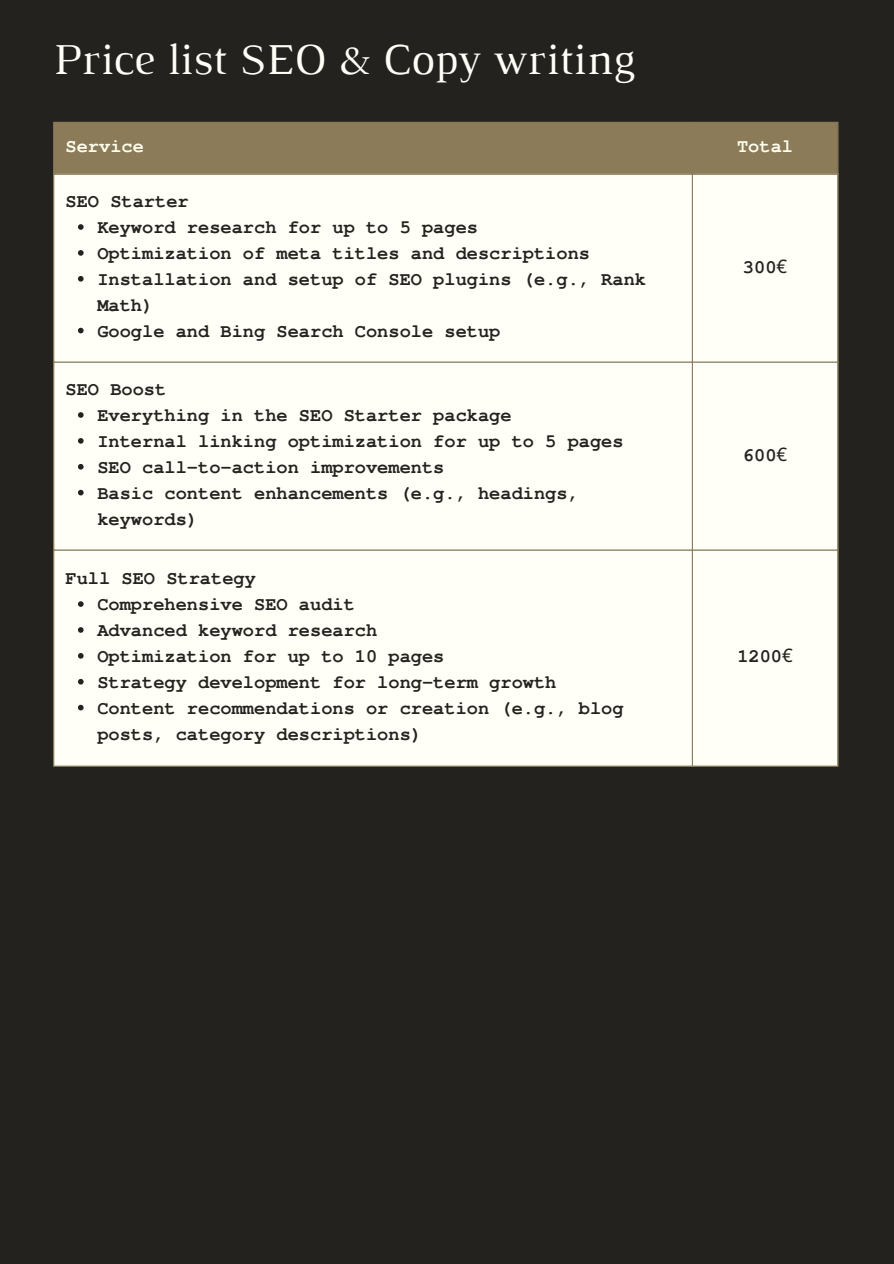
<style>
.page{position:relative;width:894px;height:1264px;background:#fff}
.page>*{position:absolute;margin:0;border:0;box-sizing:border-box;transform-origin:0 0}
.t1{font:45px "Luthier";color:#fffff8}
.t2{font:700 18.6px/25.8px "Tlwg Typewriter";color:#23221f}
.t3{font:700 18.6px "Tlwg Typewriter";color:#ffffef}
.s1{font-family:"Noto Sans";font-weight:400}
</style>
<div class="page">
<div style="left:0;top:0;width:893px;height:1263px;background:#23221f"></div>
<div style="left:54px;top:123px;width:783px;height:50px;background:#8b7b59"></div>
<div style="left:54px;top:175px;width:783px;height:590px;background:#fffff8"></div>
<svg style="left:78px;top:224px;width:6px;height:6px"></svg>
<svg style="left:78px;top:250px;width:6px;height:6px"></svg>
<svg style="left:78px;top:276px;width:6px;height:5px"></svg>
<svg style="left:78px;top:328px;width:6px;height:5px"></svg>
<svg style="left:78px;top:412px;width:6px;height:6px"></svg>
<svg style="left:78px;top:438px;width:6px;height:5px"></svg>
<svg style="left:78px;top:464px;width:6px;height:5px"></svg>
<svg style="left:78px;top:490px;width:6px;height:5px"></svg>
<svg style="left:78px;top:601px;width:6px;height:6px"></svg>
<svg style="left:78px;top:627px;width:6px;height:5px"></svg>
<svg style="left:78px;top:653px;width:6px;height:5px"></svg>
<svg style="left:78px;top:679px;width:6px;height:5px"></svg>
<svg style="left:78px;top:704px;width:6px;height:6px"></svg>
<hr style="left:53px;top:123px;width:1px;height:642px;background:#8b7b59">
<hr style="left:691px;top:123px;width:1px;height:642px;background:#8b7b59">
<hr style="left:837px;top:123px;width:1px;height:642px;background:#8b7b59">
<hr style="left:53px;top:122px;width:785px;height:1px;background:#8b7b59">
<hr style="left:53px;top:173px;width:785px;height:2px;background:#8b7b59">
<hr style="left:53px;top:361px;width:785px;height:1px;background:#8b7b59">
<hr style="left:53px;top:549px;width:785px;height:1px;background:#8b7b59">
<hr style="left:53px;top:765px;width:785px;height:1px;background:#8b7b59">
<p class="t1" style="left:53px;top:42px;width:583px">Price list SEO &amp; Copy writing</p>
<h1 class="t3" style="left:66px;top:135px;width:80px">Service</h1>
<p class="t3" style="left:737px;top:135px;width:57px">Total</p>
<p class="t2" style="left:66px;top:189px;width:125px">SEO Starter</p>
<p class="t2" style="left:97px;top:215px;width:382px">Keyword research for up to 5 pages</p>
<p class="t2" style="left:97px;top:241px;width:494px">Optimization of meta titles and descriptions</p>
<p class="t2" style="left:97px;top:267px;width:550px">Installation and setup of SEO plugins (e.g., Rank<br>Math)</p>
<p class="t2" style="left:97px;top:318px;width:404px">Google and Bing Search Console setup</p>
<p class="t2" style="left:66px;top:377px;width:102px">SEO Boost</p>
<p class="t2" style="left:97px;top:403px;width:416px">Everything in the SEO Starter package</p>
<p class="t2" style="left:97px;top:429px;width:527px">Internal linking optimization for up to 5 pages</p>
<p class="t2" style="left:97px;top:455px;width:348px">SEO call-to-action improvements</p>
<p class="t2" style="left:97px;top:480px;width:483px">Basic content enhancements (e.g., headings, keywords)</p>
<p class="t2" style="left:66px;top:566px;width:192px">Full SEO Strategy</p>
<p class="t2" style="left:97px;top:592px;width:259px">Comprehensive SEO audit</p>
<p class="t2" style="left:97px;top:618px;width:281px">Advanced keyword research</p>
<p class="t2" style="left:97px;top:644px;width:348px">Optimization for up to 10 pages</p>
<p class="t2" style="left:97px;top:669px;width:460px">Strategy development for long-term growth</p>
<p class="t2" style="left:97px;top:695px;width:527px">Content recommendations or creation (e.g., blog posts, category descriptions)</p>
<p class="t2" style="left:742px;top:254px;width:46px">300<span class="s1">€</span></p>
<p class="t2" style="left:742px;top:442px;width:46px">600<span class="s1">€</span></p>
<p class="t2" style="left:737px;top:644px;width:57px">1200<span class="s1">€</span></p>
</div>
